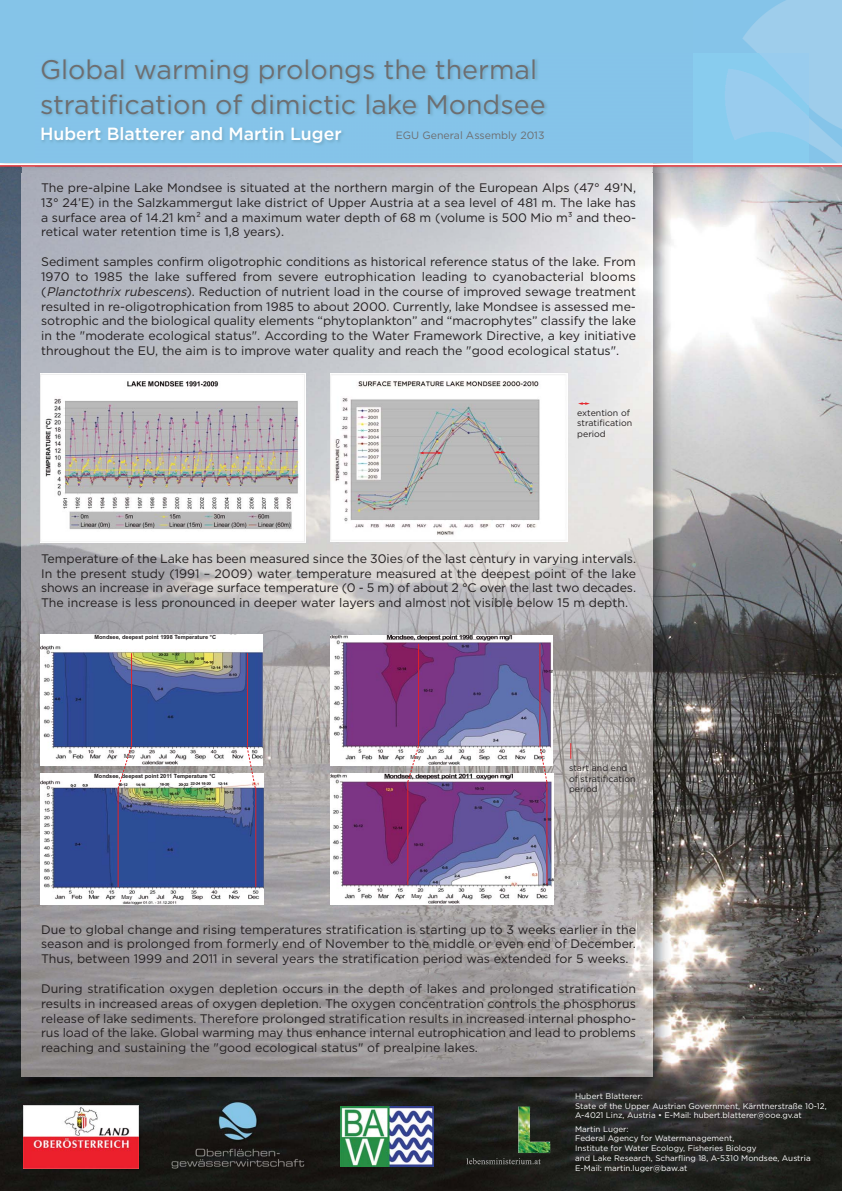
<style>
.page{position:relative;width:842px;height:1191px;background:#fff}
.page>*{position:absolute;margin:0;border:0;box-sizing:border-box;transform-origin:0 0}
.t1{font:26.8px/34.8px "Gotham";color:#6d6e70}
.t2{font:500 17.7px "Gotham";color:#fff}
.t3{font:12.4px/14.8px "Gotham";color:#231f20;text-align:justify}
.t4{font:10.6px "Gotham";color:#6d6e70}
.t5{font:8.8px/10.6px "Gotham";color:#231f20}
.t6{font:8.1px/9.7px "Gotham";color:#fff}
.t7{font:700 5.7px "Arial";color:#231f20}
.t8{font:5.7px "Arial";color:#231f20}
.s1{font-style:italic}
</style>
<div class="page">
<img style="left:0;top:163px;width:842px;height:1027px">
<img style="left:18px;top:163px;width:653px;height:933px">
<img style="left:22px;top:173px;width:631px;height:904px">
<img style="left:36px;top:168px;width:657px;height:5px">
<img style="left:22px;top:163px;width:14px;height:1px">
<svg style="left:0;top:167px;width:36px;height:6px"></svg>
<div style="left:0;top:0;width:842px;height:163px;background:#85c4e8"></div>
<img style="left:22px;top:1103px;width:121px;height:70px">
<img style="left:23px;top:1105px;width:115px;height:64px">
<img style="left:170px;top:1100px;width:139px;height:74px">
<img style="left:171px;top:1102px;width:133px;height:68px">
<svg style="left:653px;top:167px;width:40px;height:1px"></svg>
<img style="left:36px;top:167px;width:617px;height:1px">
<img style="left:693px;top:168px;width:149px;height:34px">
<img style="left:808px;top:163px;width:34px;height:5px">
<img style="left:808px;top:0;width:34px;height:163px">
<img style="left:693px;top:0;width:115px;height:168px">
<hr style="left:0;top:165px;width:842px;height:2px;background:#e32228">
<hr style="left:0;top:164px;width:842px;height:1px;background:#fff">
<img style="left:40px;top:374px;width:265px;height:168px">
<img style="left:330px;top:374px;width:238px;height:167px">
<img style="left:40px;top:635px;width:223px;height:130px">
<img style="left:40px;top:773px;width:223px;height:132px">
<img style="left:330px;top:635px;width:222px;height:130px">
<img style="left:330px;top:773px;width:223px;height:131px">
<svg style="left:419px;top:452px;width:24px;height:2px"></svg>
<hr style="left:131px;top:653px;width:1px;height:93px;background:#e32228">
<hr style="left:247px;top:653px;width:1px;height:94px;background:#e32228">
<hr style="left:118px;top:788px;width:1px;height:99px;background:#e32228">
<hr style="left:255px;top:788px;width:1px;height:99px;background:#e32228">
<hr style="left:418px;top:644px;width:1px;height:102px;background:#e32228">
<hr style="left:540px;top:644px;width:1px;height:101px;background:#e32228">
<hr style="left:407px;top:782px;width:1px;height:103px;background:#e32228">
<hr style="left:547px;top:782px;width:1px;height:103px;background:#e32228">
<img style="left:341px;top:1106px;width:92px;height:60px">
<img style="left:466px;top:1107px;width:84px;height:57px">
<div style="left:94px;top:635px;width:146px;height:7px;background:#fff"></div>
<div style="left:94px;top:774px;width:146px;height:7px;background:#fff"></div>
<div style="left:124px;top:754px;width:13px;height:7px;background:#fff"></div>
<div style="left:122px;top:895px;width:13px;height:5px;background:#fff"></div>
<div style="left:410px;top:754px;width:14px;height:6px;background:#fff"></div>
<div style="left:411px;top:893px;width:14px;height:6px;background:#fff"></div>
<svg style="left:494px;top:451px;width:12px;height:3px"></svg>
<svg style="left:578px;top:402px;width:12px;height:3px"></svg>
<svg style="left:570px;top:743px;width:1px;height:16px"></svg>
<svg style="left:407px;top:745px;width:12px;height:38px"></svg>
<svg style="left:539px;top:745px;width:9px;height:38px"></svg>
<svg style="left:117px;top:746px;width:15px;height:43px"></svg>
<svg style="left:246px;top:746px;width:10px;height:43px"></svg>
<h1 class="t1" style="left:40px;top:54px;width:507px">Global warming prolongs the thermal stratification of dimictic lake Mondsee</h1>
<h2 class="t2" style="left:40px;top:127px;width:303px">Hubert Blatterer and Martin Luger</h2>
<p class="t4" style="left:396px;top:131px;width:150px">EGU General Assembly 2013</p>
<p class="t3" style="left:41px;top:181px;width:596px">The pre-alpine Lake Mondsee is situated at the northern margin of the European Alps (47° 49’N, 13° 24’E) in the Salzkammergut lake district of Upper Austria at a sea level of 481 m. The lake has a surface area of 14.21 km2 and a maximum water depth of 68 m (volume is 500 Mio m3 and theo&shy;retical water retention time is 1,8 years).</p>
<p class="t3" style="left:41px;top:255px;width:597px">Sediment samples confirm oligotrophic conditions as historical reference status of the lake. From 1970 to 1985 the lake suffered from severe eutrophication leading to cyanobacterial blooms (<span class="s1">Planctothrix rubescens</span>). Reduction of nutrient load in the course of improved sewage treatment resulted in re-oligotrophication from 1985 to about 2000. Currently, lake Mondsee is assessed me&shy;sotrophic and the biological quality elements “phytoplankton” and “macrophytes” classify the lake in the "moderate ecological status". According to the Water Framework Directive, a key initiative throughout the EU, the aim is to improve water quality and reach the "good ecological status".</p>
<p class="t5" style="left:577px;top:408px;width:56px">extention of stratification period</p>
<p class="t3" style="left:41px;top:552px;width:596px">Temperature of the Lake has been measured since the 30ies of the last century in varying intervals.<br>In the present study (1991 – 2009) water temperature measured at the deepest point of the lake shows an increase in average surface temperature (0 - 5 m) of about 2 °C over the last two decades.<br>The increase is less pronounced in deeper water layers and almost not visible below 15 m depth.</p>
<p class="t7" style="left:94px;top:634px;width:123px">Mondsee, deepest point 1998 Temperature °C</p>
<p class="t8" style="left:124px;top:753px;width:12px">May</p>
<p class="t7" style="left:94px;top:773px;width:123px">Mondsee, deepest point 2011 Temperature °C</p>
<p class="t8" style="left:122px;top:893px;width:12px">May</p>
<p class="t8" style="left:410px;top:753px;width:12px">May</p>
<p class="t8" style="left:411px;top:892px;width:12px">May</p>
<p class="t5" style="left:569px;top:763px;width:68px">start and end of stratification period</p>
<p class="t3" style="left:41px;top:923px;width:596px">Due to global change and rising temperatures stratification is starting up to 3 weeks earlier in the season and is prolonged from formerly end of November to the middle or even end of December.<br>Thus, between 1999 and 2011 in several years the stratification period was extended for 5 weeks.</p>
<p class="t3" style="left:41px;top:982px;width:597px">During stratification oxygen depletion occurs in the depth of lakes and prolonged stratification results in increased areas of oxygen depletion. The oxygen concentration controls the phosphorus release of lake sediments. Therefore prolonged stratification results in increased internal phospho&shy;rus load of the lake. Global warming may thus enhance internal eutrophication and lead to problems reaching and sustaining the "good ecological status" of prealpine lakes.</p>
<p class="t6" style="left:575px;top:1092px;width:253px">Hubert Blatterer:<br>State of the Upper Austrian Government, Kärntnerstraße 10-12,<br>A-4021 Linz, Austria • E-Mail: hubert.blatterer@ooe.gv.at</p>
<p class="t6" style="left:575px;top:1124px;width:237px">Martin Luger:<br>Federal Agency for Watermanagement,<br>Institute for Water Ecology, Fisheries Biology<br>and Lake Research, Scharfling 18, A-5310 Mondsee, Austria E-Mail: martin.luger@baw.at</p>
</div>
